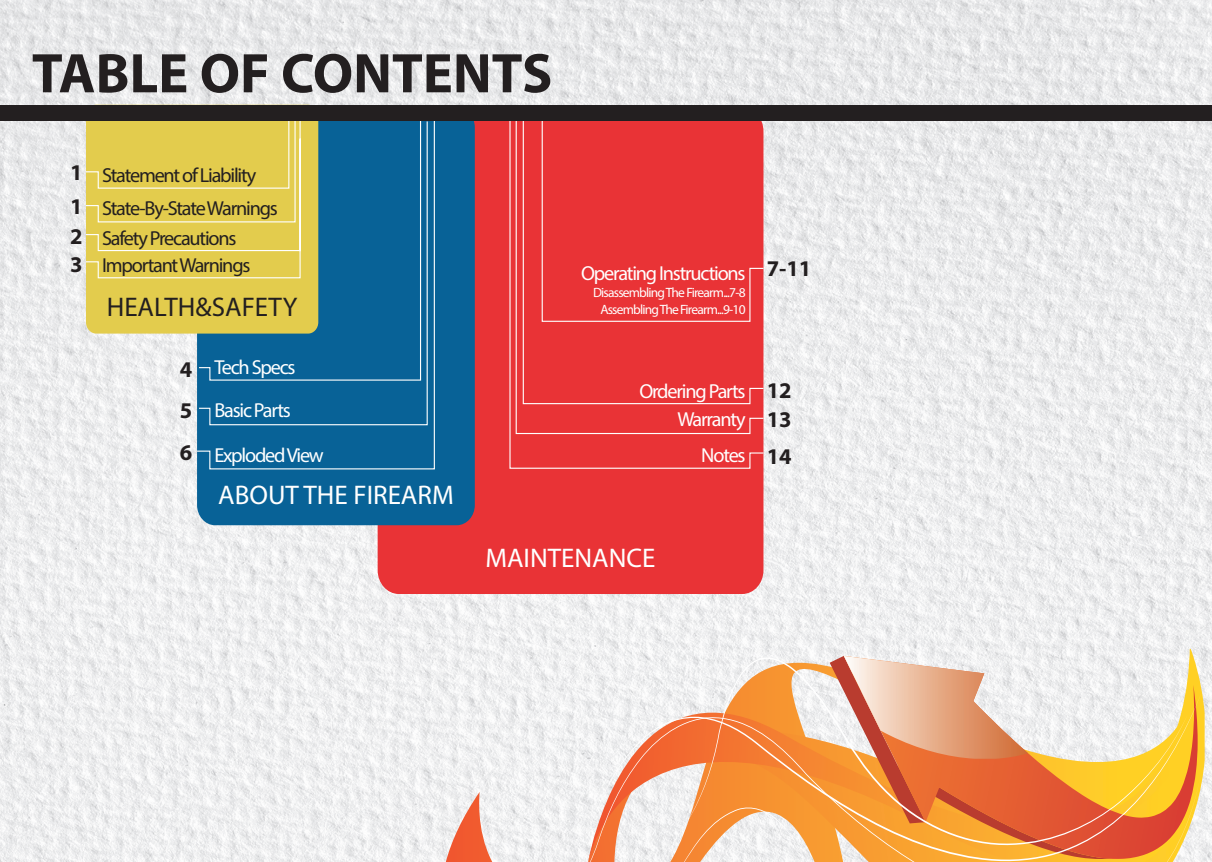
<style>
.page{position:relative;width:1212px;height:862px;background:#fff}
.page>*{position:absolute;margin:0;border:0;box-sizing:border-box;transform-origin:0 0}
.t1{font:700 56.25px "Myriad Pro";color:#231f20}
.t2{font:27px "Myriad Pro";color:#fff}
.t3{font:27px "Myriad Pro";color:#231f20}
.t4{font:700 22.5px "Myriad Pro";color:#231f20}
.t5{font:20.25px/43.4px "Myriad Pro";letter-spacing:-.06em;color:#fff}
.t6{font:20.25px/32.9px "Myriad Pro";letter-spacing:-.06em;color:#231f20}
.t7{font:13.5px/16.9px "Myriad Pro";letter-spacing:-.06em;color:#fff;text-align:center}
</style>
<div class="page">
<img style="left:0;top:0;width:1212px;height:861px">
<div style="left:378px;top:107px;width:385px;height:486px;background:#e93336;border-radius:23px"></div>
<svg style="left:509px;top:121px;width:255px;height:348px"></svg>
<div style="left:197px;top:107px;width:278px;height:418px;background:#086297;border-radius:19px"></div>
<svg style="left:196px;top:121px;width:239px;height:348px"></svg>
<div style="left:86px;top:105px;width:232px;height:228px;background:#e3cc4d;border-radius:11px"></div>
<svg style="left:85px;top:121px;width:216px;height:158px"></svg>
<div style="left:0;top:105px;width:1212px;height:16px;background:#231f20"></div>
<svg style="left:446px;top:589px;width:766px;height:272px"></svg>
<svg style="left:588px;top:648px;width:616px;height:31px"></svg>
<svg style="left:588px;top:679px;width:623px;height:182px"></svg>
<svg style="left:486px;top:713px;width:98px;height:148px;fill:#f0f0f1"></svg>
<svg style="left:584px;top:691px;width:618px;height:170px"></svg>
<svg style="left:674px;top:655px;width:514px;height:191px"></svg>
<svg style="left:680px;top:804px;width:130px;height:57px"></svg>
<h1 class="t1" style="left:32px;top:37px;width:522px">TABLE OF CONTENTS</h1>
<p class="t4" style="left:70px;top:157px;width:14px">1</p>
<p class="t4" style="left:70px;top:192px;width:14px">1</p>
<p class="t4" style="left:70px;top:221px;width:14px">2</p>
<p class="t4" style="left:70px;top:250px;width:14px">3</p>
<p class="t6" style="left:102px;top:158px;width:177px">Statement of Liability<br>State-By-State Warnings</p>
<p class="t6" style="left:102px;top:224px;width:150px;line-height:27px">Safety Precautions<br>Important Warnings</p>
<h2 class="t3" style="left:107px;top:290px;width:192px">HEALTH&amp;SAFETY</h2>
<p class="t5" style="left:581px;top:251px;width:166px">Operating Instructions</p>
<p class="t7" style="left:593px;top:284px;width:154px">Disassembling The Firearm...7-8<br>Assembling The Firearm...9-10</p>
<p class="t4" style="left:767px;top:253px;width:46px">7-11</p>
<p class="t5" style="left:214px;top:345px;width:83px">Tech Specs<br>Basic Parts</p>
<p class="t5" style="left:214px;top:433px;width:111px">Exploded View</p>
<p class="t4" style="left:180px;top:354px;width:14px">4</p>
<p class="t4" style="left:767px;top:375px;width:26px">12</p>
<p class="t5" style="left:639px;top:376px;width:108px;line-height:28.3px;text-align:right">Ordering Parts<br>Warranty</p>
<p class="t5" style="left:701px;top:433px;width:46px">Notes</p>
<p class="t4" style="left:180px;top:395px;width:14px">5</p>
<p class="t4" style="left:767px;top:404px;width:26px">13</p>
<p class="t4" style="left:180px;top:437px;width:14px">6</p>
<p class="t4" style="left:767px;top:441px;width:26px">14</p>
<h2 class="t2" style="left:218px;top:477px;width:237px">ABOUT THE FIREARM</h2>
<h2 class="t2" style="left:486px;top:540px;width:171px">MAINTENANCE</h2>
</div>
